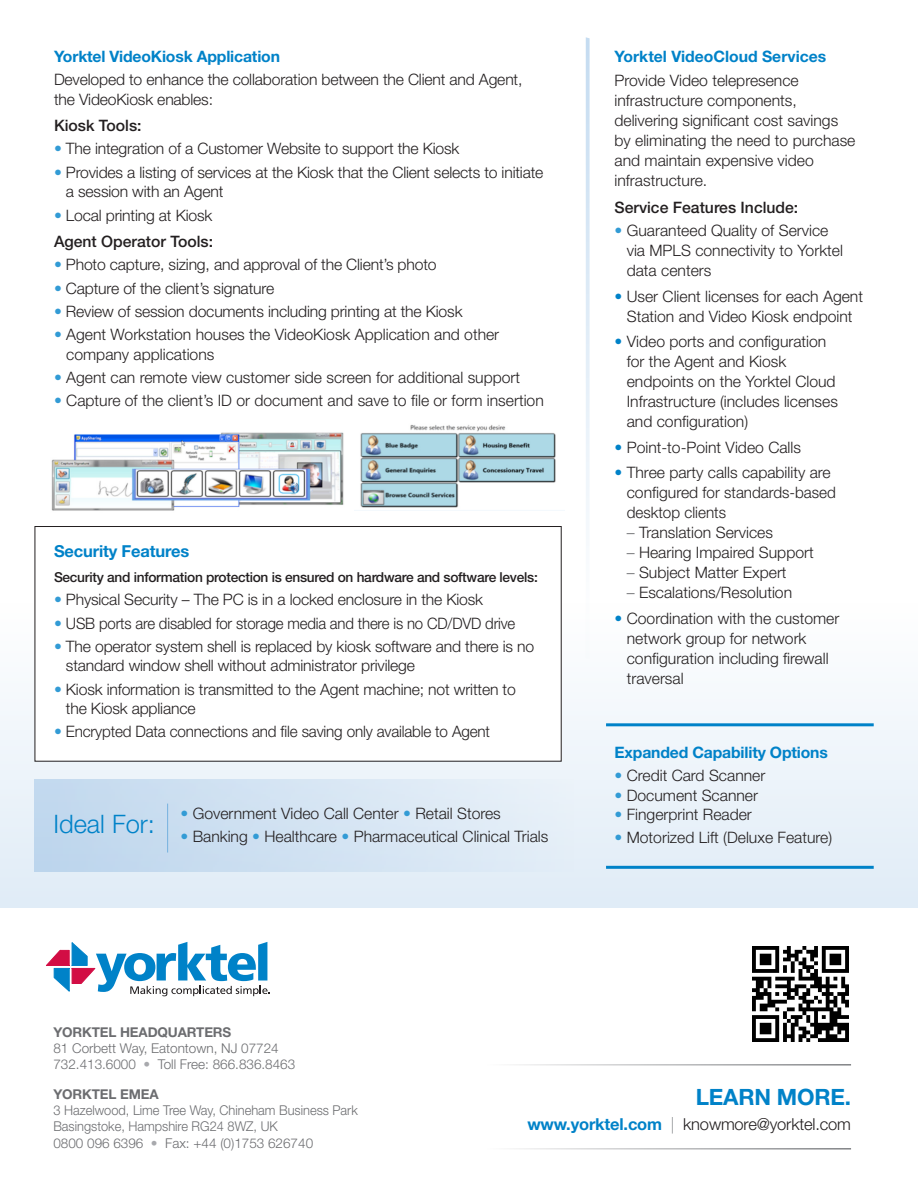
<style>
.page{position:relative;width:918px;height:1188px;background:#fff}
.page>*{position:absolute;margin:0;border:0;box-sizing:border-box;transform-origin:0 0}
.t1{font:300 25.5px "Helvetica Neue";color:#0082c8}
.t2{font:700 22.5px "Helvetica Neue";letter-spacing:-.01em;color:#0082c8}
.t3{font:300 16.5px "Helvetica Neue";letter-spacing:-.01em;color:#231f20}
.t4{font:700 16.5px "Helvetica Neue";letter-spacing:-.01em;color:#0082c8}
.t5{font:300 15.75px/20.1px "Helvetica Neue";color:#231f20}
.t6{font:700 15.75px "Helvetica Neue";letter-spacing:-.01em;color:#0082c8}
.t7{font:300 15.75px "Helvetica Neue";color:#231f20;scale:.95 1}
.t8{font:500 15.75px "Helvetica Neue";color:#231f20}
.t9{font:500 13.65px "Helvetica Neue";letter-spacing:-.02em;color:#231f20}
.t10{font:300 13.5px/16.2px "Helvetica Neue";color:#6c6d70;scale:.95 1}
.t11{font:300 13.5px/16.2px "Helvetica Neue";color:#6c6d70}
.t12{font:700 13.5px "Helvetica Neue";letter-spacing:-.01em;color:#6c6d70}
.s1{color:#329bd5}
.s2{color:#0082c8}
.s3{color:#6c6d70}
.s4{color:#a8a9ad}
.s5{font-weight:700;color:#0082c8}
.s6{color:#939598}
</style>
<div class="page">
<svg style="left:0;top:510px;width:918px;height:398px"></svg>
<svg style="left:586px;top:37px;width:4px;height:621px"></svg>
<svg style="left:752px;top:946px;width:97px;height:96px"></svg>
<img style="left:753px;top:946px;width:95px;height:95px">
<svg style="left:46px;top:942px;width:224px;height:54px"></svg>
<img style="left:50px;top:432px;width:294px;height:80px">
<img style="left:354px;top:425px;width:210px;height:86px">
<div style="left:35px;top:527px;width:526px;height:234px;background:#fff"></div>
<div style="left:35px;top:526px;width:527px;height:236px;border:1px solid #231f20"></div>
<hr style="left:606px;top:723px;width:268px;height:3px;background:#0082c8">
<hr style="left:606px;top:866px;width:268px;height:3px;background:#0082c8">
<hr style="left:487px;top:1148px;width:364px;height:2px;background:#808285">
<hr style="left:487px;top:1064px;width:364px;height:2px;background:#808285">
<div style="left:35px;top:780px;width:539px;height:92px;background:linear-gradient(to right,#bed6ed,#e7f0f8)"></div>
<hr style="left:167px;top:804px;width:1px;height:49px;background:#76b1df">
<p class="t6" style="left:54px;top:47px;width:228px">Yorktel VideoKiosk Application</p>
<p class="t5" style="left:54px;top:69px;width:470px;line-height:19.5px">Developed to enhance the collaboration between the Client and Agent, the VideoKiosk enables:</p>
<p class="t8" style="left:54px;top:116px;width:89px">Kiosk Tools:</p>
<p class="t5" style="left:54px;top:139px;width:407px"><span class="s1">•</span> The integration of a Customer Website to support the Kiosk</p>
<p class="t5" style="left:66px;top:162px;width:479px;line-height:19.5px;text-indent:-12px"><span class="s1">•</span> Provides a listing of services at the Kiosk that the Client selects to initiate a session with an Agent</p>
<p class="t5" style="left:54px;top:205px;width:160px"><span class="s1">•</span> Local printing at Kiosk</p>
<p class="t8" style="left:54px;top:232px;width:161px">Agent Operator Tools:</p>
<p class="t5" style="left:54px;top:254px;width:384px"><span class="s1">•</span> Photo capture, sizing, and approval of the Client’s photo</p>
<p class="t5" style="left:54px;top:278px;width:222px"><span class="s1">•</span> Capture of the client’s signature</p>
<p class="t5" style="left:54px;top:301px;width:410px"><span class="s1">•</span> Review of session documents including printing at the Kiosk</p>
<p class="t5" style="left:66px;top:325px;width:435px;line-height:19.5px;text-indent:-12px"><span class="s1">•</span> Agent Workstation houses the VideoKiosk Application and other company applications</p>
<p class="t5" style="left:54px;top:367px;width:468px"><span class="s1">•</span> Agent can remote view customer side screen for additional support</p>
<p class="t5" style="left:54px;top:390px;width:491px"><span class="s1">•</span> Capture of the client’s ID or document and save to file or form insertion</p>
<p class="t4" style="left:54px;top:541px;width:137px">Security Features</p>
<p class="t9" style="left:54px;top:569px;width:485px">Security and information protection is ensured on hardware and software levels:</p>
<p class="t5" style="left:54px;top:589px;width:431px"><span class="s1">•</span> Physical Security – The PC is in a locked enclosure in the Kiosk</p>
<p class="t7" style="left:54px;top:613px;width:487px"><span class="s1">•</span> USB ports are disabled for storage media and there is no CD/DVD drive</p>
<p class="t5" style="left:66px;top:636px;width:470px;line-height:19.5px;text-indent:-12px"><span class="s1">•</span> The operator system shell is replaced by kiosk software and there is no standard window shell without administrator privilege</p>
<p class="t5" style="left:66px;top:679px;width:451px;line-height:19.5px;text-indent:-12px"><span class="s1">•</span> Kiosk information is transmitted to the Agent machine; not written to the Kiosk appliance</p>
<p class="t5" style="left:54px;top:721px;width:438px"><span class="s1">•</span> Encrypted Data connections and file saving only available to Agent</p>
<p class="t1" style="left:53px;top:808px;width:103px">Ideal For:</p>
<p class="t5" style="left:180px;top:803px;width:322px"><span class="s1">•</span> Government Video Call Center <span class="s1">•</span> Retail Stores</p>
<p class="t5" style="left:180px;top:826px;width:369px"><span class="s1">•</span> Banking <span class="s1">•</span> Healthcare <span class="s1">•</span> Pharmaceutical Clinical Trials</p>
<p class="t6" style="left:615px;top:47px;width:213px">Yorktel VideoCloud Services</p>
<p class="t5" style="left:615px;top:70px;width:242px">Provide Video telepresence infrastructure components, delivering significant cost savings by eliminating the need to purchase and maintain expensive video infrastructure.</p>
<p class="t8" style="left:615px;top:198px;width:185px">Service Features Include:</p>
<p class="t5" style="left:627px;top:220px;width:218px;text-indent:-12px"><span class="s1">•</span> Guaranteed Quality of Service via MPLS connectivity to Yorktel data centers</p>
<p class="t5" style="left:615px;top:286px;width:250px;text-align:center"><span class="s2">•</span> User Client licenses for each Agent<br>Station and Video Kiosk endpoint</p>
<p class="t5" style="left:627px;top:331px;width:213px;text-indent:-12px"><span class="s2">•</span> Video ports and configuration for the Agent and Kiosk endpoints on the Yorktel Cloud<br>Infrastructure (includes licenses and configuration)</p>
<p class="t5" style="left:615px;top:437px;width:188px"><span class="s2">•</span> Point-to-Point Video Calls</p>
<p class="t5" style="left:627px;top:462px;width:211px;text-indent:-12px"><span class="s2">•</span> Three party calls capability are configured for standards-based desktop clients</p>
<p class="t5" style="left:627px;top:522px;width:148px"><span class="s3">–</span> Translation Services</p>
<p class="t5" style="left:627px;top:542px;width:189px"><span class="s3">–</span> Hearing Impaired Support</p>
<p class="t5" style="left:627px;top:562px;width:161px"><span class="s3">–</span> Subject Matter Expert</p>
<p class="t5" style="left:627px;top:582px;width:167px"><span class="s3">–</span> Escalations/Resolution</p>
<p class="t5" style="left:627px;top:608px;width:214px;text-indent:-12px"><span class="s2">•</span> Coordination with the customer network group for network configuration including firewall traversal</p>
<p class="t6" style="left:615px;top:742px;width:215px">Expanded Capability Options</p>
<p class="t5" style="left:615px;top:765px;width:152px"><span class="s1">•</span> Credit Card Scanner</p>
<p class="t5" style="left:615px;top:785px;width:145px"><span class="s1">•</span> Document Scanner</p>
<p class="t5" style="left:615px;top:804px;width:139px"><span class="s1">•</span> Fingerprint Reader</p>
<p class="t5" style="left:615px;top:827px;width:219px"><span class="s1">•</span> Motorized Lift (Deluxe Feature)</p>
<p class="t12" style="left:53px;top:1024px;width:179px">YORKTEL HEADQUARTERS</p>
<p class="t11" style="left:53px;top:1040px;width:243px">81 Corbett Way, Eatontown, NJ 07724<br>732.413.6000 <span class="s4">•</span> Toll Free: 866.836.8463</p>
<p class="t12" style="left:53px;top:1086px;width:107px">YORKTEL EMEA</p>
<p class="t10" style="left:53px;top:1102px;width:322px">3 Hazelwood, Lime Tree Way, Chineham Business Park<br>Basingstoke, Hampshire RG24 8WZ, UK<br>0800 096 6396 <span class="s4">•</span> Fax: +44 (0)1753 626740</p>
<p class="t2" style="left:696px;top:1083px;width:157px">LEARN MORE.</p>
<p class="t3" style="left:527px;top:1114px;width:325px"><span class="s5">www.yorktel.com</span> <span class="s6">|</span> knowmore@yorktel.com</p>
</div>
